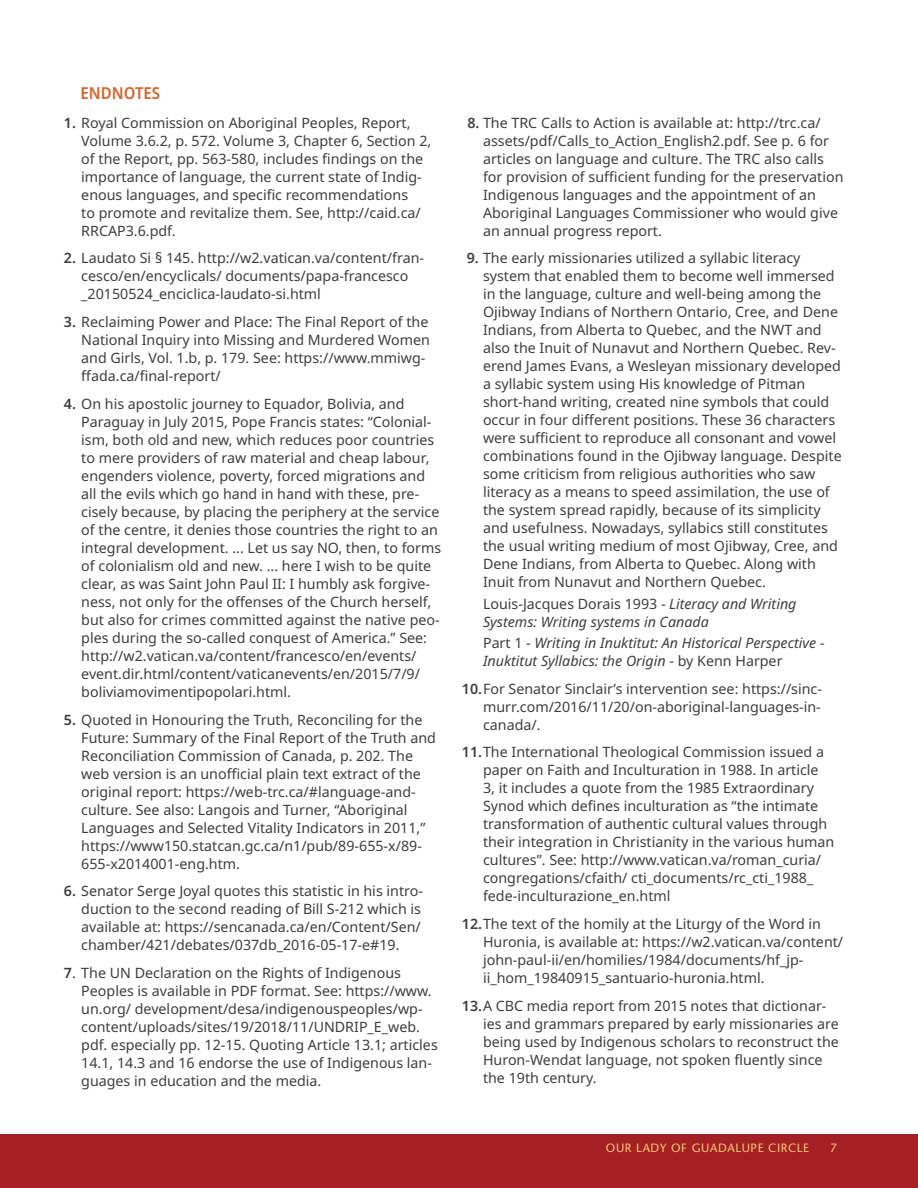
<style>
.page{position:relative;width:918px;height:1188px;background:#fff}
.page>*{position:absolute;margin:0;border:0;box-sizing:border-box;transform-origin:0 0}
.Subtitles{font:600 semi-condensed 16.5px "Noto Sans";color:#d76431}
.Information_Noto_San{font:14.25px/18px "Noto Sans";color:#3e3e3f}
.Information_Noto_San-2{font:italic 14.25px/18px "Noto Sans";color:#3e3e3f}
.t1{font:500 12px "Stone Sans Std";letter-spacing:.05em;color:#f3c379}
.s1{font-weight:600}
.s2{font-style:normal}
</style>
<div class="page">
<div style="left:0;top:1134px;width:918px;height:54px;background:#a52022"></div>
<p class="Subtitles" style="left:81px;top:81px;width:81px">ENDNOTES</p>
<p class="Information_Noto_San" style="left:81px;top:114px;width:352px;text-indent:-17px"><span class="s1">1.</span> Royal Commission on Aboriginal Peoples, Report, Volume 3.6.2, p. 572. Volume 3, Chapter 6, Section 2, of the Report, pp. 563-580, includes findings on the importance of language, the current state of Indig&shy;enous languages, and specific recommendations<br>to promote and revitalize them. See, http://caid.ca/ RRCAP3.6.pdf.</p>
<p class="Information_Noto_San" style="left:81px;top:250px;width:344px;text-indent:-17px"><span class="s1">2.</span> Laudato Si § 145. http://w2.vatican.va/content/fran&shy;cesco/en/encyclicals/ documents/papa-francesco _20150524_enciclica-laudato-si.html</p>
<p class="Information_Noto_San" style="left:81px;top:313px;width:350px;text-indent:-17px"><span class="s1">3.</span> Reclaiming Power and Place: The Final Report of the National Inquiry into Missing and Murdered Women and Girls, Vol. 1.b, p. 179. See: https://www.mmiwg&shy;ffada.ca/final-report/</p>
<p class="Information_Noto_San" style="left:81px;top:395px;width:361px;text-indent:-17px"><span class="s1">4.</span> On his apostolic journey to Equador, Bolivia, and Paraguay in July 2015, Pope Francis states: “Colonial&shy;ism, both old and new, which reduces poor countries to mere providers of raw material and cheap labour, engenders violence, poverty, forced migrations and all the evils which go hand in hand with these, pre&shy;cisely because, by placing the periphery at the service of the centre, it denies those countries the right to an integral development. ... Let us say NO, then, to forms of colonialism old and new. ... here I wish to be quite clear, as was Saint John Paul II: I humbly ask forgive&shy;ness, not only for the offenses of the Church herself, but also for crimes committed against the native peo&shy;ples during the so-called conquest of America.” See: http://w2.vatican.va/content/francesco/en/events/ event.dir.html/content/vaticanevents/en/2015/7/9/ boliviamovimentipopolari.html.</p>
<p class="Information_Noto_San" style="left:81px;top:711px;width:356px;text-indent:-17px"><span class="s1">5.</span> Quoted in Honouring the Truth, Reconciling for the Future: Summary of the Final Report of the Truth and Reconciliation Commission of Canada, p. 202. The web version is an unofficial plain text extract of the original report: https://web-trc.ca/#language-and&shy;culture. See also: Langois and Turner, “Aboriginal Languages and Selected Vitality Indicators in 2011,” https://www150.statcan.gc.ca/n1/pub/89-655-x/89- 655-x2014001-eng.htm.</p>
<p class="Information_Noto_San" style="left:81px;top:883px;width:343px;text-indent:-17px"><span class="s1">6.</span> Senator Serge Joyal quotes this statistic in his intro&shy;duction to the second reading of Bill S-212 which is available at: https://sencanada.ca/en/Content/Sen/ chamber/421/debates/037db_2016-05-17-e#19.</p>
<p class="Information_Noto_San" style="left:81px;top:964px;width:358px;text-indent:-17px"><span class="s1">7</span>. The UN Declaration on the Rights of Indigenous Peoples is available in PDF format. See: https://www. un.org/ development/desa/indigenouspeoples/wp&shy;content/uploads/sites/19/2018/11/UNDRIP_E_web. pdf. especially pp. 12-15. Quoting Article 13.1; articles 14.1, 14.3 and 16 endorse the use of Indigenous lan&shy;guages in education and the media.</p>
<p class="Information_Noto_San" style="left:483px;top:114px;width:362px;text-indent:-16px"><span class="s1">8.</span> The TRC Calls to Action is available at: http://trc.ca/ assets/pdf/Calls_to_Action_English2.pdf. See p. 6 for articles on language and culture. The TRC also calls for provision of sufficient funding for the preservation Indigenous languages and the appointment of an Aboriginal Languages Commissioner who would give an annual progress report.</p>
<p class="Information_Noto_San" style="left:483px;top:250px;width:360px;text-indent:-16px"><span class="s1">9.</span> The early missionaries utilized a syllabic literacy system that enabled them to become well immersed in the language, culture and well-being among the Ojibway Indians of Northern Ontario, Cree, and Dene Indians, from Alberta to Quebec, and the NWT and also the Inuit of Nunavut and Northern Quebec. Rev&shy;erend James Evans, a Wesleyan missionary developed a syllabic system using His knowledge of Pitman short-hand writing, created nine symbols that could occur in four different positions. These 36 characters were sufficient to reproduce all consonant and vowel combinations found in the Ojibway language. Despite some criticism from religious authorities who saw literacy as a means to speed assimilation, the use of the system spread rapidly, because of its simplicity and usefulness. Nowadays, syllabics still constitutes the usual writing medium of most Ojibway, Cree, and Dene Indians, from Alberta to Quebec. Along with Inuit from Nunavut and Northern Quebec.</p>
<p class="Information_Noto_San-2" style="left:483px;top:595px;width:315px"><span class="s2">Louis-Jacques Dorais 1993 -</span> Literacy and Writing<br>Systems: Writing systems in Canada</p>
<p class="Information_Noto_San-2" style="left:483px;top:634px;width:343px"><span class="s2">Part 1 -</span> Writing in Inuktitut: An Historical Perspective -<br>Inuktitut Syllabics: the Origin <span class="s2">- by Kenn Harper</span></p>
<p class="Information_Noto_San" style="left:483px;top:680px;width:341px;text-align:justify;text-indent:-21px"><span class="s1">10.</span>For Senator Sinclair’s intervention see: https://sinc&shy;murr.com/2016/11/20/on-aboriginal-languages-in&shy;canada/.</p>
<p class="Information_Noto_San" style="left:483px;top:744px;width:353px;text-indent:-21px"><span class="s1">11.</span>The International Theological Commission issued a paper on Faith and Inculturation in 1988. In article<br>3, it includes a quote from the 1985 Extraordinary Synod which defines inculturation as “the intimate transformation of authentic cultural values through their integration in Christianity in the various human cultures”. See: http://www.vatican.va/roman_curia/ congregations/cfaith/ cti_documents/rc_cti_1988_ fede-inculturazione_en.html</p>
<p class="Information_Noto_San" style="left:483px;top:915px;width:362px;text-indent:-21px"><span class="s1">12.</span>The text of the homily at the Liturgy of the Word in Huronia, is available at: https://w2.vatican.va/content/ john-paul-ii/en/homilies/1984/documents/hf_jp&shy;ii_hom_19840915_santuario-huronia.html.</p>
<p class="Information_Noto_San" style="left:483px;top:997px;width:357px;text-indent:-21px"><span class="s1">13.</span>A CBC media report from 2015 notes that dictionar&shy;ies and grammars prepared by early missionaries are being used by Indigenous scholars to reconstruct the Huron-Wendat language, not spoken fluently since the 19th century.</p>
<p class="t1" style="left:606px;top:1140px;width:205px">OUR LADY OF GUADALUPE CIRCLE</p>
<p class="t1" style="left:830px;top:1140px;width:8px">7</p>
</div>
